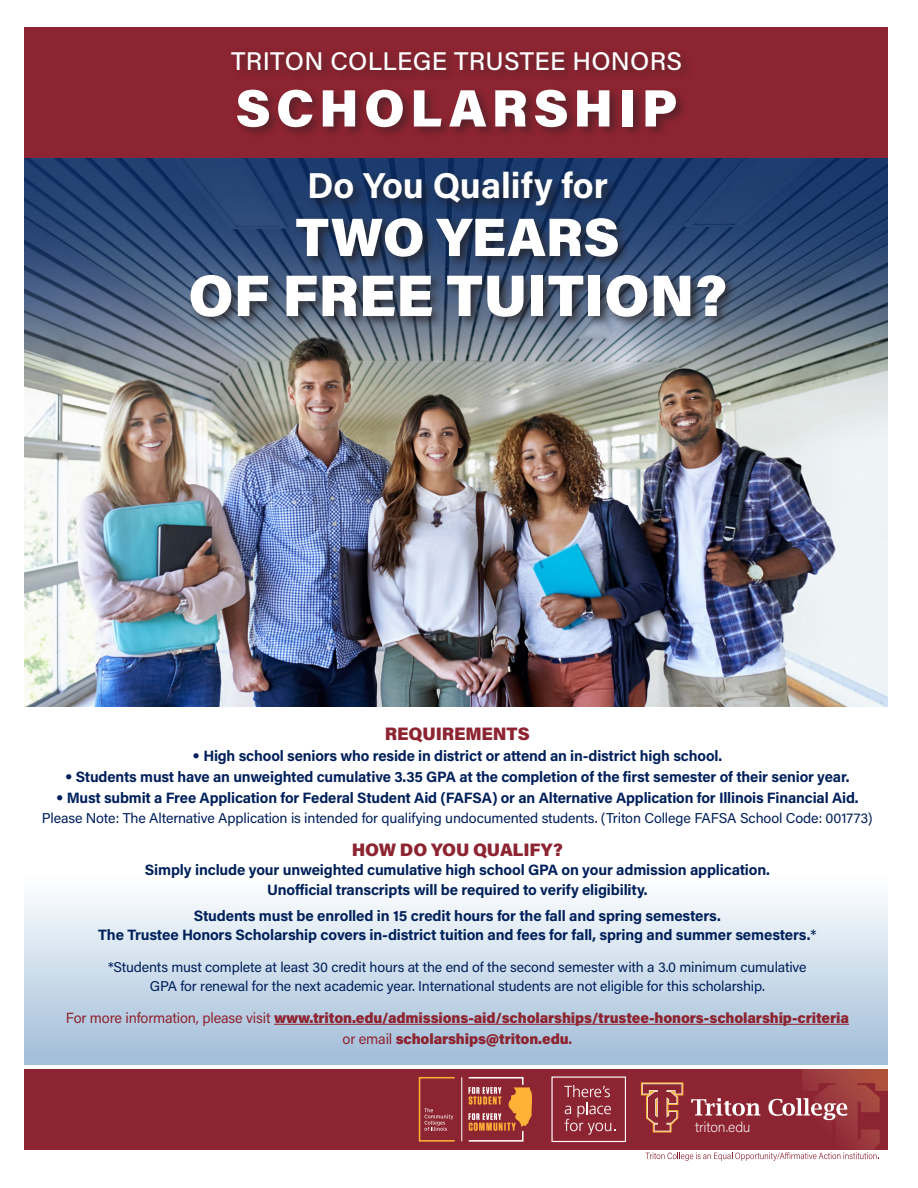
<style>
.page{position:relative;width:918px;height:1188px;background:#fff}
.page>*{position:absolute;margin:0;border:0;box-sizing:border-box;transform-origin:0 0}
.t1{font:900 58.5px "Acumin Pro";color:#fff}
.t2{font:900 54px "Acumin Pro";letter-spacing:.005em;color:#fff}
.t3{font:900 52.5px "Acumin Pro";letter-spacing:.1em;color:#fff}
.t4{font:700 36px "Acumin Pro";color:#fff}
.t5{font:500 25.5px "Acumin Pro";color:#fff}
.t6{font:900 18px "Acumin Pro";letter-spacing:-.01em;color:#8d2431}
.t7{font:700 15px "Acumin Pro";letter-spacing:-.01em;color:#00205b}
.t8{font:900 14.7px/21px "Acumin Pro";letter-spacing:-.01em;color:#8d2431;text-align:center}
.t9{font:14.25px "Acumin Pro";letter-spacing:-.01em;color:#00205b}
.t10{font:200 14.25px "Acumin Pro";letter-spacing:-.01em;color:#fff}
.t11{font:14.1px/19.5px "Acumin Pro";letter-spacing:-.01em;color:#00205b;text-align:center}
.s1{font-family:"Frutiger";font-weight:900}
.s2{font-weight:400}
.s3{font-weight:700}
</style>
<div class="page">
<div style="left:24px;top:27px;width:864px;height:146px;background:#8d2431"></div>
<div style="left:24px;top:1069px;width:864px;height:80px;background:#8d2431"></div>
<div style="left:551px;top:1077px;width:75px;height:65px;border:1px solid #fff"></div>
<svg style="left:564px;top:1085px;width:51px;height:50px"></svg>
<svg style="left:424px;top:1108px;width:28px;height:23px"></svg>
<div style="left:419px;top:1077px;width:36px;height:65px;border:2px solid #ffb238"></div>
<hr style="left:462px;top:1077px;width:1px;height:64px;background:#fff">
<svg style="left:468px;top:1077px;width:64px;height:65px"></svg>
<svg style="left:641px;top:1069px;width:247px;height:92px"></svg>
<img style="left:24px;top:159px;width:864px;height:547px">
<div style="left:229px;top:48px;width:465px;height:92px;background:#231f20;opacity:.49"></div>
<svg style="left:24px;top:896px;width:864px;height:169px;background:#cadae9"></svg>
<hr style="left:274px;top:1024px;width:575px;height:1px;background:#8d2431">
<div style="left:187px;top:168px;width:551px;height:161px;background:#231f20;opacity:.73"></div>
<p class="t5" style="left:231px;top:43px;width:452px">T R IT O N C O L L E G E T R U S T E E H O N O R S</p>
<p class="t3" style="left:236px;top:71px;width:444px">SCHOLARSHIP</p>
<p class="t4" style="left:307px;top:160px;width:302px">Do You Qualify for</p>
<p class="t2" style="left:296px;top:199px;width:325px">TWO YEARS</p>
<p class="t1" style="left:188px;top:254px;width:540px">OF FREE TUITION?</p>
<p class="t6" style="left:385px;top:721px;width:146px">REQUIREMENTS</p>
<p class="t7" style="left:193px;top:745px;width:531px"><span class="s1">•</span> High school seniors who reside in district or attend an in-district high school.</p>
<p class="t7" style="left:65px;top:766px;width:786px"><span class="s1">•</span> Students must have an unweighted cumulative 3.35 GPA at the completion of the first semester of their senior year.</p>
<p class="t7" style="left:56px;top:787px;width:804px"><span class="s1">•</span> Must submit a Free Application for Federal Student Aid (FAFSA) or an Alternative Application for Illinois Financial Aid.</p>
<p class="t9" style="left:42px;top:808px;width:832px">Please Note: The Alternative Application is intended for qualifying undocumented students. (Triton College FAFSA School Code: 001773)</p>
<p class="t6" style="left:352px;top:837px;width:213px">HOW DO YOU QUALIFY?</p>
<p class="t7" style="left:145px;top:859px;width:626px">Simply include your unweighted cumulative high school GPA on your admission application.</p>
<p class="t7" style="left:267px;top:879px;width:382px">Unofficial transcripts will be required to verify eligibility.</p>
<p class="t7" style="left:194px;top:905px;width:528px">Students must be enrolled in 15 credit hours for the fall and spring semesters.</p>
<p class="t7" style="left:98px;top:925px;width:720px">The Trustee Honors Scholarship covers in-district tuition and fees for fall, spring and summer semesters.<span class="s2">*</span></p>
<p class="t11" style="left:108px;top:957px;width:700px">*Students must complete at least 30 credit hours at the end of the second semester with a 3.0 minimum cumulative<br>GPA for renewal for the next academic year. International students are not eligible for this scholarship.</p>
<p class="t8" style="left:66px;top:1006px;width:785px"><span class="s2">For more information, please visit</span> www.triton.edu/admissions-aid/scholarships/trustee-honors-scholarship-criteria <span class="s2">or email</span> scholarships@triton.edu<span class="s3">.</span></p>
<p class="t10" style="left:695px;top:1118px;width:57px">triton.edu</p>
</div>
